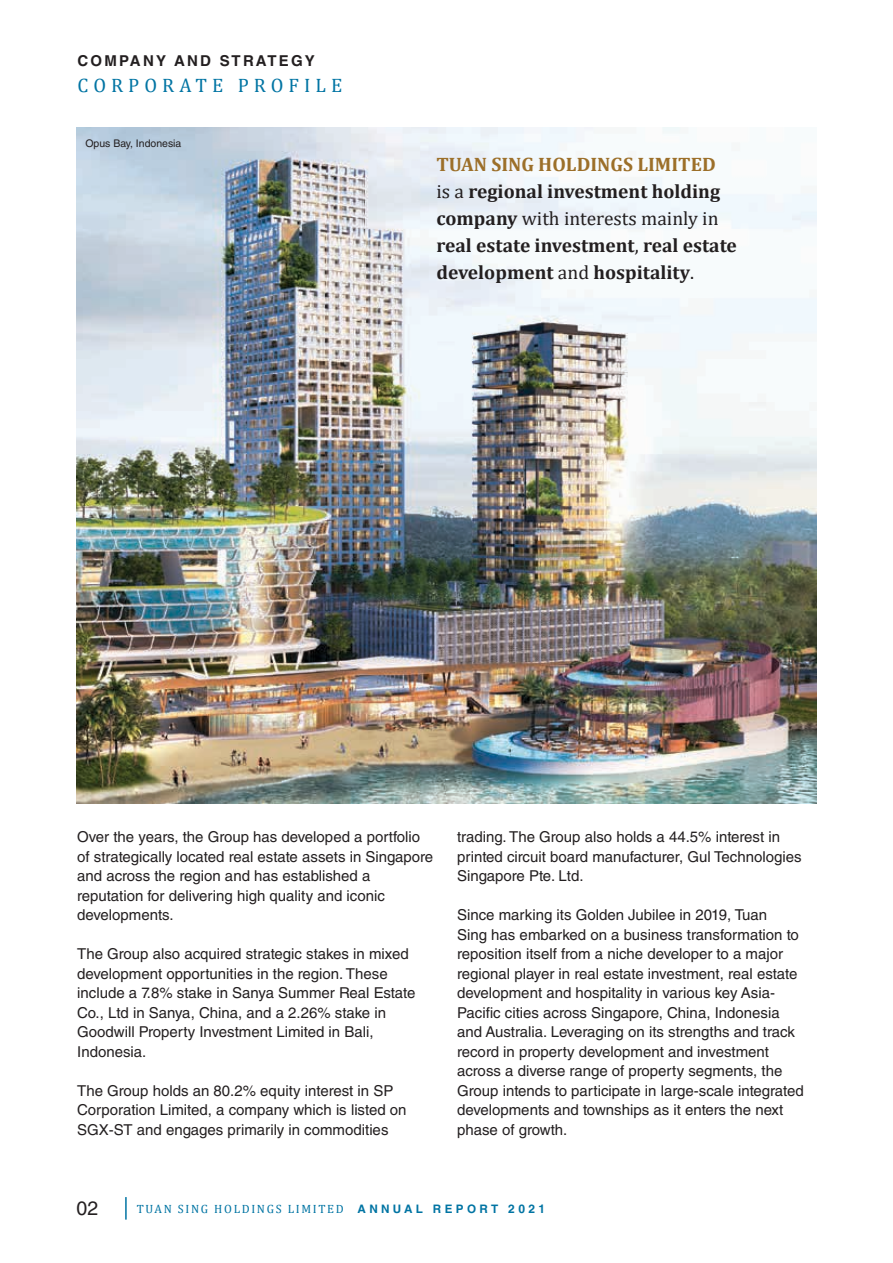
<style>
.page{position:relative;width:893px;height:1263px;background:#fff}
.page>*{position:absolute;margin:0;border:0;box-sizing:border-box;transform-origin:0 0}
.t1{font:700 19.5px/27px "Cambria";color:#231f20}
.t2{font:19.5px "Cambria";letter-spacing:.26em;color:#0074a3}
.t3{font:19.5px "Helvetica LT Std";color:#231f20}
.t4{font:15px/19.5px "Helvetica LT Std";color:#231f20}
.t5{font:700 15px "Helvetica LT Std";letter-spacing:.15em;color:#231f20}
.t6{font:12px "Cambria";letter-spacing:.14em;color:#0074a3}
.t7{font:10.5px "Helvetica LT Std";color:#231f20}
.s1{color:#9c6f29}
.s2{font-weight:400}
.s3{font-family:"Helvetica LT Std";font-weight:700;font-size:11.7px}
.s4{font-family:"Helvetica LT Std";font-weight:700}
</style>
<div class="page">
<hr style="left:125px;top:1197px;width:2px;height:22px;background:#0074a3">
<img style="left:77px;top:128px;width:739px;height:676px">
<p class="t5" style="left:77px;top:52px;width:239px">COMPANY AND STRATEGY</p>
<h1 class="t2" style="left:77px;top:73px;width:266px">CORPORATE PROFILE</h1>
<p class="t7" style="left:85px;top:137px;width:98px">Opus Bay, Indonesia</p>
<h1 class="t1" style="left:436px;top:151px;width:302px"><span class="s1">TUAN SING HOLDINGS LIMITED<br></span><span class="s2">is a</span> regional investment holding company <span class="s2">with interests mainly in </span>real estate investment<span class="s2">,</span> real estate development <span class="s2">and</span> hospitality<span class="s2">.</span></h1>
<p class="t4" style="left:77px;top:827px;width:358px">Over the years, the Group has developed a portfolio of strategically located real estate assets in Singapore and across the region and has established a reputation for delivering high quality and iconic developments.</p>
<p class="t4" style="left:77px;top:944px;width:340px">The Group also acquired strategic stakes in mixed development opportunities in the region. These include a 7.8% stake in Sanya Summer Real Estate Co., Ltd in Sanya, China, and a 2.26% stake in Goodwill Property Investment Limited in Bali, Indonesia.</p>
<p class="t4" style="left:77px;top:1081px;width:331px">The Group holds an 80.2% equity interest in SP<br>Corporation Limited, a company which is listed on<br>SGX-ST and engages primarily in commodities</p>
<p class="t4" style="left:457px;top:827px;width:346px">trading. The Group also holds a 44.5% interest in printed circuit board manufacturer, Gul Technologies<br>Singapore Pte. Ltd.</p>
<p class="t4" style="left:457px;top:905px;width:348px">Since marking its Golden Jubilee in 2019, Tuan<br>Sing has embarked on a business transformation to reposition itself from a niche developer to a major regional player in real estate investment, real estate development and hospitality in various key Asia-Pacific cities across Singapore, China, Indonesia and Australia. Leveraging on its strengths and track record in property development and investment across a diverse range of property segments, the Group intends to participate in large-scale integrated developments and townships as it enters the next phase of growth.</p>
<h1 class="t3" style="left:77px;top:1197px;width:23px">02</h1>
<p class="t6" style="left:137px;top:1202px;width:410px">TUAN SING HOLDINGS LIMITED <span class="s3">ANNUAL REPORT</span> <span class="s4">2021</span></p>
</div>
